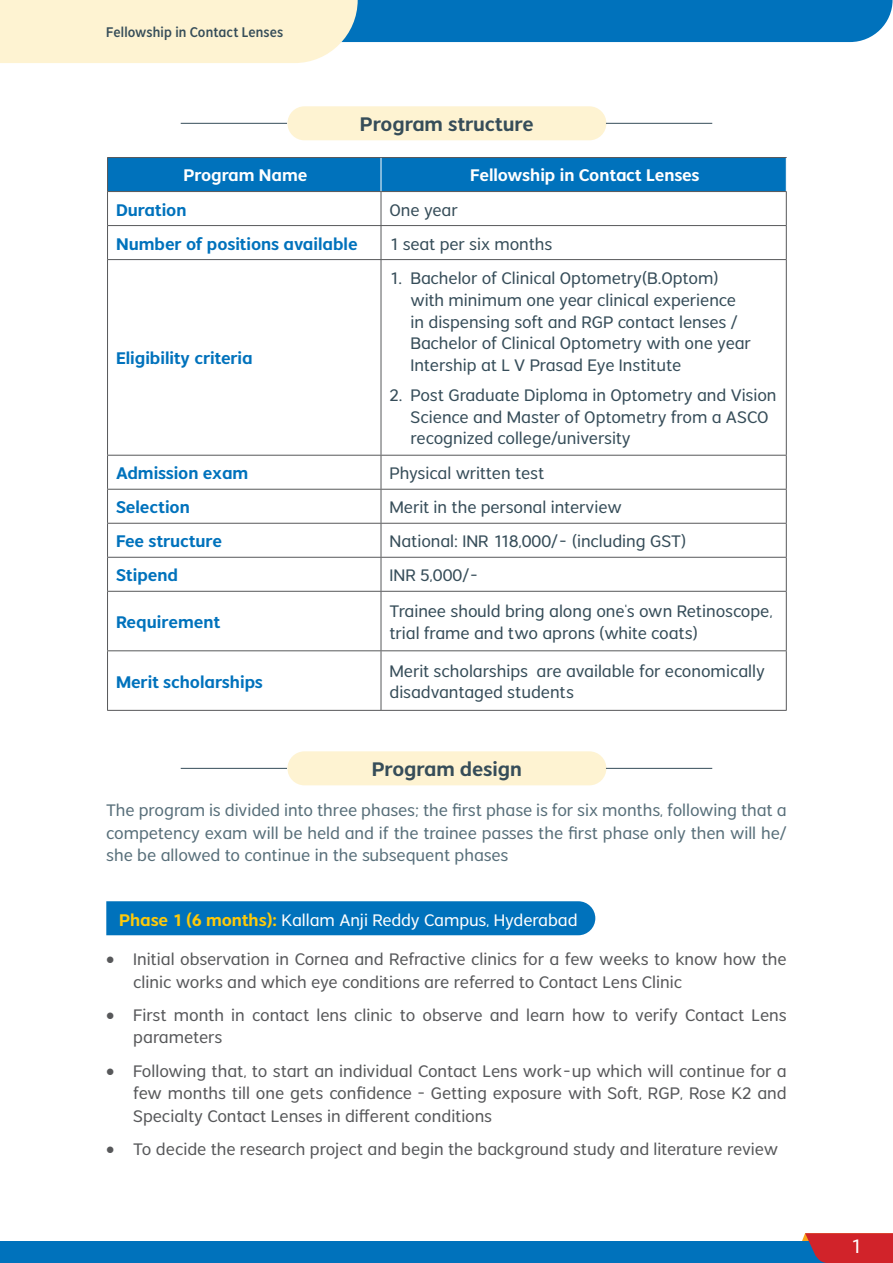
<style>
.page{position:relative;width:893px;height:1263px;background:#fff}
.page>*{position:absolute;margin:0;border:0;box-sizing:border-box;transform-origin:0 0}
.t1{font:700 21px "Vistol Sans";color:#364d59}
.t2{font:21px "Vistol Sans";color:#fff}
.t3{font:18px/21.6px "Vistol Sans";color:#364d59}
.t4{font:18px/22.5px "Vistol Sans";letter-spacing:-.005em;color:#57585a}
.List_Paragraph{font:18px/22.5px "Vistol Sans";letter-spacing:-.005em;color:#586f7a;text-align:justify}
.t5{font:700 18px "Vistol Sans";color:#0072bc}
.t6{font:18px "Vistol Sans";color:#fff}
.t7{font:700 18px "Vistol Sans";letter-spacing:-.005em;color:#fff}
.t8{font:600 15px "Vistol Sans";letter-spacing:.01em;color:#364d59;scale:.92 1}
.s1{font-weight:700;color:#feca0a}
</style>
<div class="page">
<div style="left:0;top:1242px;width:893px;height:21px;background:#0072bc"></div>
<svg style="left:791px;top:1233px;width:102px;height:30px"></svg>
<svg style="left:0;top:0;width:892px;height:63px"></svg>
<div style="left:108px;top:158px;width:678px;height:33px;background:#0072bc"></div>
<svg style="left:108px;top:192px;width:678px;height:399px"></svg>
<hr style="left:107px;top:157px;width:274px;height:1px;background:#57585a">
<hr style="left:107px;top:158px;width:1px;height:33px;background:#57585a">
<hr style="left:381px;top:157px;width:406px;height:1px;background:#57585a">
<hr style="left:107px;top:191px;width:274px;height:1px;background:#57585a">
<hr style="left:107px;top:192px;width:1px;height:33px;background:#57585a">
<hr style="left:381px;top:191px;width:406px;height:1px;background:#57585a">
<hr style="left:381px;top:192px;width:1px;height:33px;background:#57585a">
<hr style="left:786px;top:192px;width:1px;height:33px;background:#57585a">
<hr style="left:107px;top:225px;width:274px;height:1px;background:#57585a">
<hr style="left:107px;top:226px;width:1px;height:33px;background:#57585a">
<hr style="left:381px;top:225px;width:406px;height:1px;background:#57585a">
<hr style="left:381px;top:226px;width:1px;height:33px;background:#57585a">
<hr style="left:786px;top:226px;width:1px;height:33px;background:#57585a">
<hr style="left:107px;top:259px;width:274px;height:1px;background:#57585a">
<hr style="left:107px;top:260px;width:1px;height:195px;background:#57585a">
<hr style="left:381px;top:259px;width:406px;height:1px;background:#57585a">
<hr style="left:381px;top:260px;width:1px;height:195px;background:#57585a">
<hr style="left:786px;top:260px;width:1px;height:195px;background:#57585a">
<hr style="left:107px;top:455px;width:274px;height:1px;background:#57585a">
<hr style="left:107px;top:456px;width:1px;height:33px;background:#57585a">
<hr style="left:381px;top:455px;width:406px;height:1px;background:#57585a">
<hr style="left:381px;top:456px;width:1px;height:33px;background:#57585a">
<hr style="left:786px;top:456px;width:1px;height:33px;background:#57585a">
<hr style="left:107px;top:489px;width:274px;height:1px;background:#57585a">
<hr style="left:107px;top:490px;width:1px;height:33px;background:#57585a">
<hr style="left:381px;top:489px;width:406px;height:1px;background:#57585a">
<hr style="left:381px;top:490px;width:1px;height:33px;background:#57585a">
<hr style="left:786px;top:490px;width:1px;height:33px;background:#57585a">
<hr style="left:107px;top:523px;width:274px;height:1px;background:#57585a">
<hr style="left:107px;top:524px;width:1px;height:33px;background:#57585a">
<hr style="left:381px;top:523px;width:406px;height:1px;background:#57585a">
<hr style="left:381px;top:524px;width:1px;height:33px;background:#57585a">
<hr style="left:786px;top:524px;width:1px;height:33px;background:#57585a">
<hr style="left:107px;top:557px;width:274px;height:1px;background:#57585a">
<hr style="left:107px;top:558px;width:1px;height:33px;background:#57585a">
<hr style="left:381px;top:557px;width:406px;height:1px;background:#57585a">
<hr style="left:381px;top:558px;width:1px;height:33px;background:#57585a">
<hr style="left:786px;top:558px;width:1px;height:33px;background:#57585a">
<hr style="left:107px;top:591px;width:274px;height:1px;background:#57585a">
<hr style="left:107px;top:592px;width:1px;height:58px;background:#57585a">
<hr style="left:381px;top:591px;width:406px;height:1px;background:#57585a">
<hr style="left:381px;top:592px;width:1px;height:58px;background:#57585a">
<hr style="left:786px;top:592px;width:1px;height:58px;background:#57585a">
<hr style="left:107px;top:650px;width:274px;height:1px;background:#57585a">
<hr style="left:107px;top:651px;width:1px;height:59px;background:#57585a">
<hr style="left:381px;top:650px;width:406px;height:1px;background:#57585a">
<hr style="left:381px;top:651px;width:1px;height:59px;background:#57585a">
<hr style="left:786px;top:651px;width:1px;height:59px;background:#57585a">
<hr style="left:107px;top:710px;width:274px;height:1px;background:#57585a">
<hr style="left:381px;top:710px;width:406px;height:1px;background:#57585a">
<hr style="left:381px;top:158px;width:1px;height:33px;background:#fff">
<div style="left:287px;top:106px;width:319px;height:34px;background:#fef3d2;border-radius:17px"></div>
<div style="left:287px;top:751px;width:319px;height:34px;background:#fef3d2;border-radius:17px"></div>
<hr style="left:181px;top:123px;width:106px;height:1px;background:#364d59">
<hr style="left:181px;top:768px;width:106px;height:1px;background:#364d59">
<hr style="left:606px;top:123px;width:106px;height:1px;background:#364d59">
<hr style="left:606px;top:768px;width:106px;height:1px;background:#364d59">
<div style="left:106px;top:901px;width:489px;height:34px;background:#0072bc"></div>
<p class="t8" style="left:106px;top:23px;width:194px">Fellowship in Contact Lenses</p>
<p class="t1" style="left:360px;top:111px;width:175px">Program structure</p>
<p class="t7" style="left:183px;top:165px;width:126px">Program Name</p>
<p class="t7" style="left:470px;top:165px;width:231px">Fellowship in Contact Lenses</p>
<p class="t5" style="left:116px;top:199px;width:72px">Duration</p>
<p class="t3" style="left:389px;top:199px;width:70px">One year</p>
<p class="t5" style="left:116px;top:233px;width:243px">Number of positions available</p>
<p class="t3" style="left:389px;top:233px;width:164px">1 seat per six months</p>
<p class="t5" style="left:116px;top:348px;width:138px">Eligibility criteria</p>
<p class="t3" style="left:410px;top:268px;width:342px;text-indent:-21px">1. Bachelor of Clinical Optometry(B.Optom) with minimum one year clinical experience in dispensing soft and RGP contact lenses / Bachelor of Clinical Optometry with one year Intership at L V Prasad Eye Institute</p>
<p class="t3" style="left:410px;top:384px;width:368px;text-indent:-21px">2. Post Graduate Diploma in Optometry and Vision<br>Science and Master of Optometry from a ASCO recognized college/university</p>
<p class="t5" style="left:116px;top:463px;width:134px">Admission exam</p>
<p class="t3" style="left:389px;top:462px;width:156px">Physical written test</p>
<p class="t5" style="left:116px;top:497px;width:75px">Selection</p>
<p class="t3" style="left:389px;top:496px;width:234px">Merit in the personal interview</p>
<p class="t5" style="left:116px;top:531px;width:108px">Fee structure</p>
<p class="t3" style="left:389px;top:530px;width:298px">National: INR 118,000/- (including GST)</p>
<p class="t5" style="left:116px;top:565px;width:64px">Stipend</p>
<p class="t3" style="left:389px;top:564px;width:91px">INR 5,000/-</p>
<p class="t5" style="left:116px;top:611px;width:106px">Requirement</p>
<p class="t3" style="left:389px;top:600px;width:385px">Trainee should bring along one’s own Retinoscope, trial frame and two aprons (white coats)</p>
<p class="t5" style="left:116px;top:671px;width:148px">Merit scholarships</p>
<p class="t3" style="left:389px;top:660px;width:377px">Merit scholarships are available for economically disadvantaged students</p>
<p class="t1" style="left:372px;top:756px;width:152px">Program design</p>
<p class="List_Paragraph" style="left:106px;top:799px;width:682px">The program is divided into three phases; the first phase is for six months, following that a competency exam will be held and if the trainee passes the first phase only then will he/ she be allowed to continue in the subsequent phases</p>
<p class="t6" style="left:119px;top:910px;width:460px"><span class="s1">Phase 1 (6 months):</span> Kallam Anji Reddy Campus, Hyderabad</p>
<p class="t4" style="left:133px;top:948px;width:655px;text-indent:-27px">• Initial observation in Cornea and Refractive clinics for a few weeks to know how the clinic works and which eye conditions are referred to Contact Lens Clinic</p>
<p class="t4" style="left:133px;top:1004px;width:655px;text-indent:-27px">• First month in contact lens clinic to observe and learn how to verify Contact Lens parameters</p>
<p class="t4" style="left:133px;top:1059px;width:655px;text-align:justify;text-indent:-27px">• Following that, to start an individual Contact Lens work-up which will continue for a few months till one gets confidence – Getting exposure with Soft, RGP, Rose K2 and Specialty Contact Lenses in different conditions</p>
<p class="t4" style="left:106px;top:1137px;width:673px">• To decide the research project and begin the background study and literature review</p>
<p class="t2" style="left:850px;top:1235px;width:12px">1</p>
</div>
